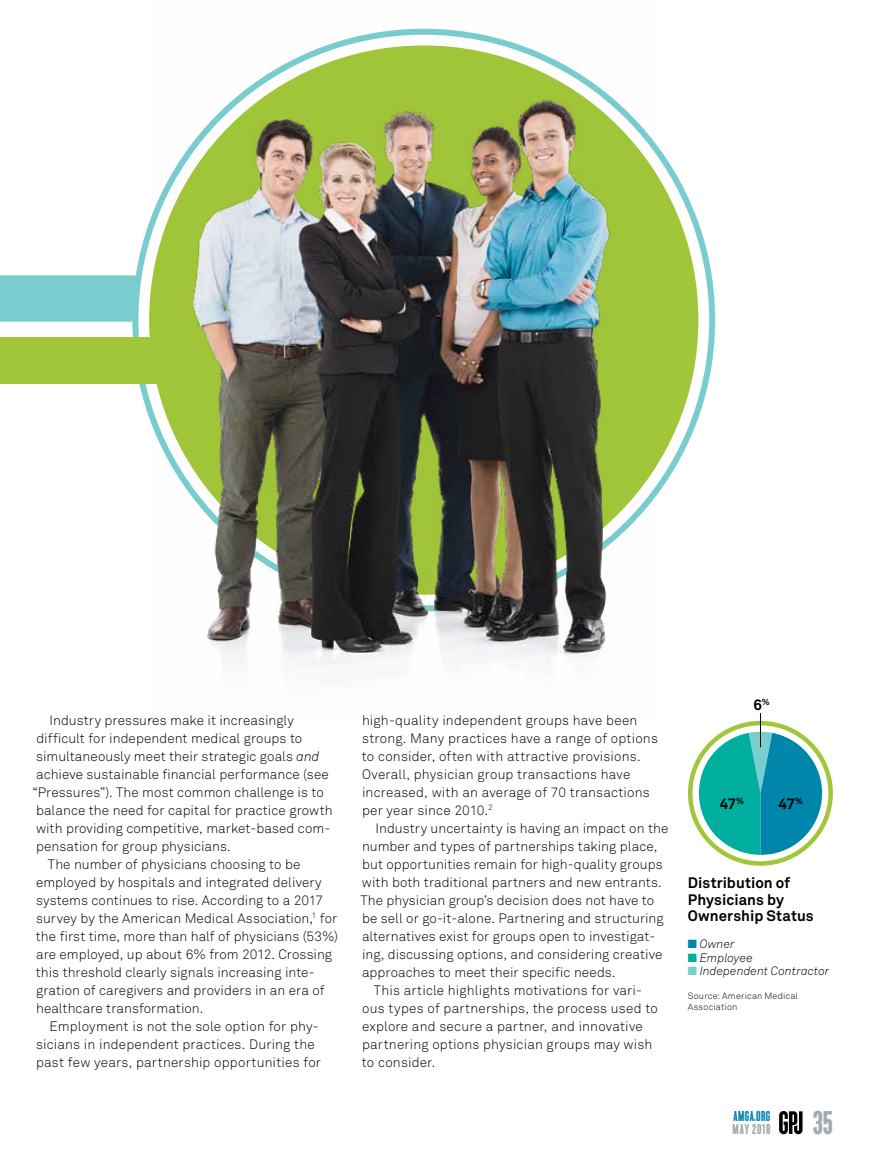
<style>
.page{position:relative;width:878px;height:1175px;background:#fff}
.page>*{position:absolute;margin:0;border:0;box-sizing:border-box;transform-origin:0 0}
.t1{font:34.5px "Cyclone Background";color:#a1abb2}
.t2{font:700 15px/16.5px "Akkurat Std";letter-spacing:.005em;color:#000}
.t3{font:15px "Cyclone Background";letter-spacing:.025em;color:#0086ab}
.t4{font:15px "Cyclone Background";letter-spacing:.055em;color:#a1abb2}
.t5{font:300 13.5px/18px "Akkurat Std";letter-spacing:.005em;color:#000}
.t6{font:italic 300 12px "Akkurat Std";letter-spacing:.005em;color:#000}
.t7{font:300 9px/10.5px "Akkurat Std";letter-spacing:.02em;color:#000}
.s1{font-style:italic}
.s2{color:#0086ab}
.s3{color:#00ae9f}
.s4{color:#79cdcf}
</style>
<div class="page">
<svg style="left:779px;top:1111px;width:23px;height:23px"></svg>
<div style="left:0;top:275px;width:138px;height:47px;background:#79cdcf"></div>
<div style="left:0;top:337px;width:199px;height:47px;background:#a2c63a"></div>
<div style="left:149px;top:45px;width:549px;height:549px;background:#a2c63a;border-radius:50%"></div>
<img style="left:149px;top:28px;width:509px;height:636px">
<svg style="left:699px;top:731px;width:128px;height:124px"></svg>
<div style="left:688px;top:721px;width:144px;height:144px;border:4px solid #a2c63a;border-radius:50%"></div>
<hr style="left:760px;top:713px;width:1px;height:34px;background:#000">
<p class="t5" style="left:50px;top:711px;width:246px">Industry pressures make it increasingly</p>
<p class="t5" style="left:36px;top:729px;width:267px">difficult for independent medical groups to</p>
<p class="t5" style="left:36px;top:747px;width:285px">simultaneously meet their strategic goals <span class="s1">and</span></p>
<p class="t5" style="left:36px;top:765px;width:294px">achieve sustainable financial performance (see</p>
<p class="t5" style="left:32px;top:783px;width:293px">“Pressures”). The most common challenge is to</p>
<p class="t5" style="left:36px;top:801px;width:298px">balance the need for capital for practice growth</p>
<p class="t5" style="left:36px;top:819px;width:296px">with providing competitive, market-based com-</p>
<p class="t5" style="left:36px;top:837px;width:196px">pensation for group physicians.</p>
<p class="t5" style="left:48px;top:855px;width:254px">The number of physicians choosing to be</p>
<p class="t5" style="left:36px;top:873px;width:287px">employed by hospitals and integrated delivery</p>
<p class="t5" style="left:36px;top:891px;width:289px">systems continues to rise. According to a 2017</p>
<p class="t5" style="left:36px;top:909px;width:302px">survey by the American Medical Association,<sup>1</sup> for</p>
<p class="t5" style="left:36px;top:927px;width:303px">the first time, more than half of physicians (53%)</p>
<p class="t5" style="left:36px;top:945px;width:297px">are employed, up about 6% from 2012. Crossing</p>
<p class="t5" style="left:36px;top:963px;width:280px">this threshold clearly signals increasing inte-</p>
<p class="t5" style="left:36px;top:981px;width:290px">gration of caregivers and providers in an era of</p>
<p class="t5" style="left:36px;top:999px;width:169px">healthcare transformation.</p>
<p class="t5" style="left:49px;top:1017px;width:271px">Employment is not the sole option for phy-</p>
<p class="t5" style="left:36px;top:1035px;width:280px">sicians in independent practices. During the</p>
<p class="t5" style="left:36px;top:1053px;width:286px">past few years, partnership opportunities for</p>
<p class="t5" style="left:362px;top:711px;width:297px">high-quality independent groups have been strong. Many practices have a range of options to consider, often with attractive provisions.<br>Overall, physician group transactions have increased, with an average of 70 transactions per year since 2010.<sup>2</sup></p>
<p class="t5" style="left:375px;top:819px;width:294px">Industry uncertainty is having an impact on the</p>
<p class="t5" style="left:362px;top:837px;width:297px">number and types of partnerships taking place,</p>
<p class="t5" style="left:362px;top:855px;width:302px">but opportunities remain for high-quality groups</p>
<p class="t5" style="left:362px;top:873px;width:301px">with both traditional partners and new entrants.</p>
<p class="t5" style="left:360px;top:891px;width:295px">The physician group’s decision does not have to</p>
<p class="t5" style="left:362px;top:909px;width:303px">be sell or go-it-alone. Partnering and structuring</p>
<p class="t5" style="left:362px;top:927px;width:295px">alternatives exist for groups open to investigat-</p>
<p class="t5" style="left:362px;top:945px;width:302px">ing, discussing options, and considering creative</p>
<p class="t5" style="left:362px;top:963px;width:255px">approaches to meet their specific needs.</p>
<p class="t5" style="left:374px;top:981px;width:269px">This article highlights motivations for vari-</p>
<p class="t5" style="left:362px;top:999px;width:297px">ous types of partnerships, the process used to</p>
<p class="t5" style="left:362px;top:1017px;width:282px">explore and secure a partner, and innovative</p>
<p class="t5" style="left:362px;top:1035px;width:292px">partnering options physician groups may wish</p>
<p class="t5" style="left:362px;top:1053px;width:75px">to consider.</p>
<p class="t2" style="left:753px;top:696px;width:18px">6<sup>%</sup></p>
<p class="t2" style="left:719px;top:795px;width:26px">47<sup>%</sup></p>
<p class="t2" style="left:778px;top:795px;width:26px">47<sup>%</sup></p>
<p class="t2" style="left:688px;top:874px;width:127px">Distribution of<br>Physicians by<br>Ownership Status</p>
<p class="t6" style="left:688px;top:937px;width:48px"><span class="s2">■</span> Owner</p>
<p class="t6" style="left:688px;top:950px;width:66px"><span class="s3">■</span> Employee</p>
<p class="t6" style="left:688px;top:964px;width:143px"><span class="s4">■</span> Independent Contractor</p>
<p class="t7" style="left:688px;top:991px;width:112px">Source: American Medical<br>Association</p>
<p class="t3" style="left:733px;top:1107px;width:38px">AMGA.ORG</p>
<p class="t4" style="left:732px;top:1121px;width:39px">MAY 2018</p>
<h1 class="t1" style="left:813px;top:1103px;width:21px">35</h1>
</div>
